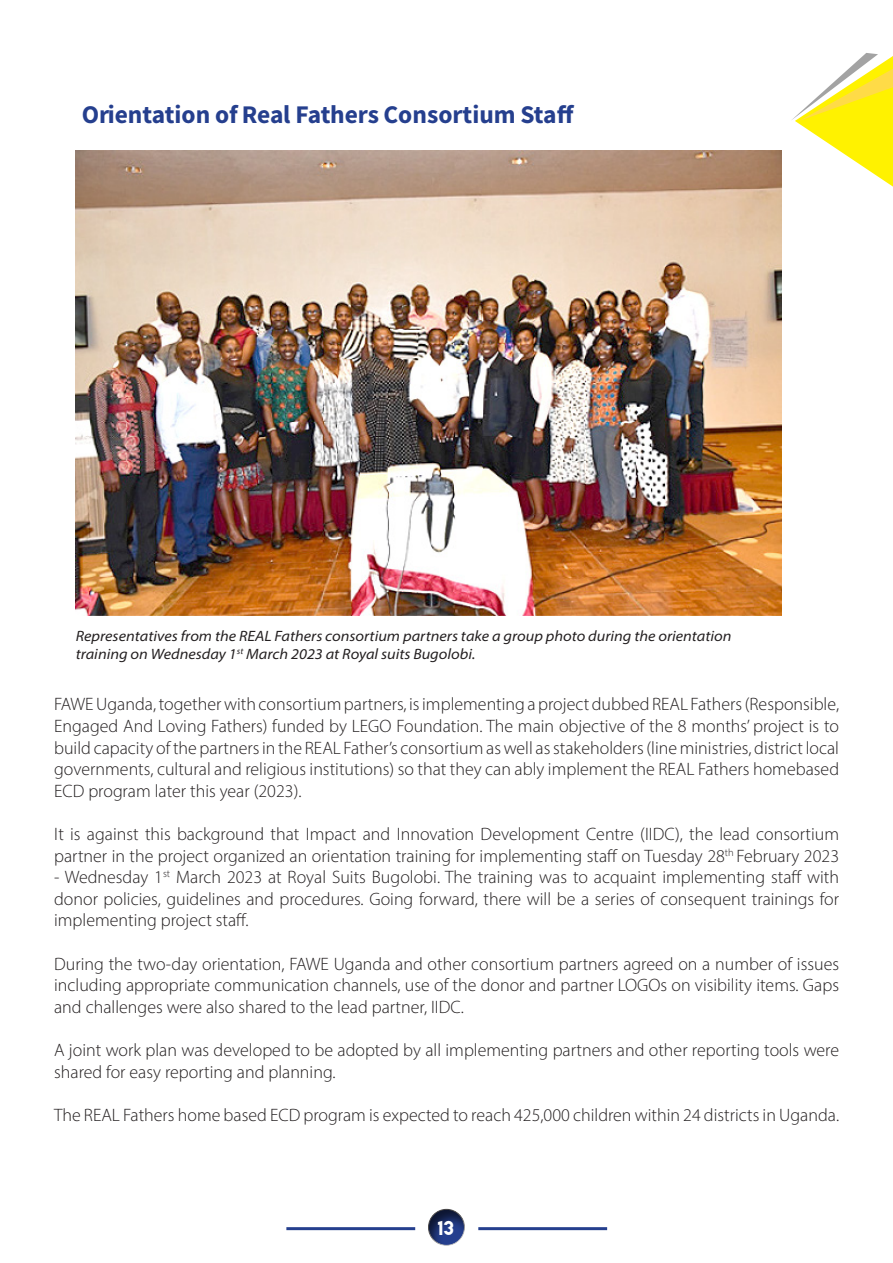
<style>
.page{position:relative;width:893px;height:1263px;background:#fff}
.page>*{position:absolute;margin:0;border:0;box-sizing:border-box;transform-origin:0 0}
.t1{font:25.5px "Source Sans Variable";color:#253f8e}
.t2{font:18px/21.6px "Myriad Variable Concept";color:#231f20;text-align:justify}
.t3{font:18px "Lemon Milk";color:#fff}
.t4{font:italic 15px/18px "Myriad Variable Concept";color:#231f20}
</style>
<div class="page">
<div style="left:428px;top:1206px;width:39px;height:40px;background:#231f20;opacity:.75"></div>
<svg style="left:792px;top:53px;width:101px;height:134px"></svg>
<hr style="left:478px;top:1227px;width:129px;height:3px;background:#253f8e">
<hr style="left:286px;top:1227px;width:129px;height:3px;background:#253f8e">
<img style="left:76px;top:151px;width:705px;height:464px">
<p class="t1" style="left:82px;top:100px;width:494px">Orientation of Real Fathers Consortium Staff</p>
<p class="t4" style="left:76px;top:627px;width:657px">Representatives from the REAL Fathers consortium partners take a group photo during the orientation training on Wednesday 1<sup>st</sup> March 2023 at Royal suits Bugolobi.</p>
<p class="t2" style="left:54px;top:693px;width:786px">FAWE Uganda, together with consortium partners, is implementing a project dubbed REAL Fathers (Responsible, Engaged And Loving Fathers) funded by LEGO Foundation. The main objective of the 8 months’ project is to build capacity of the partners in the REAL Father’s consortium as well as stakeholders (line ministries, district local governments, cultural and religious institutions) so that they can ably implement the REAL Fathers homebased ECD program later this year (2023).</p>
<p class="t2" style="left:54px;top:823px;width:786px">It is against this background that Impact and Innovation Development Centre (IIDC), the lead consortium partner in the project organized an orientation training for implementing staff on Tuesday 28<sup>th</sup> February 2023</p>
<p class="t2" style="left:54px;top:866px;width:786px">- Wednesday 1<sup>st</sup> March 2023 at Royal Suits Bugolobi. The training was to acquaint implementing staff with donor policies, guidelines and procedures. Going forward, there will be a series of consequent trainings for implementing project staff.</p>
<p class="t2" style="left:54px;top:953px;width:786px">During the two-day orientation, FAWE Uganda and other consortium partners agreed on a number of issues including appropriate communication channels, use of the donor and partner LOGOs on visibility items. Gaps and challenges were also shared to the lead partner, IIDC.</p>
<p class="t2" style="left:54px;top:1039px;width:786px">A joint work plan was developed to be adopted by all implementing partners and other reporting tools were shared for easy reporting and planning.</p>
<p class="t2" style="left:54px;top:1104px;width:786px">The REAL Fathers home based ECD program is expected to reach 425,000 children within 24 districts in Uganda.</p>
<p class="t3" style="left:438px;top:1219px;width:18px">13</p>
</div>
